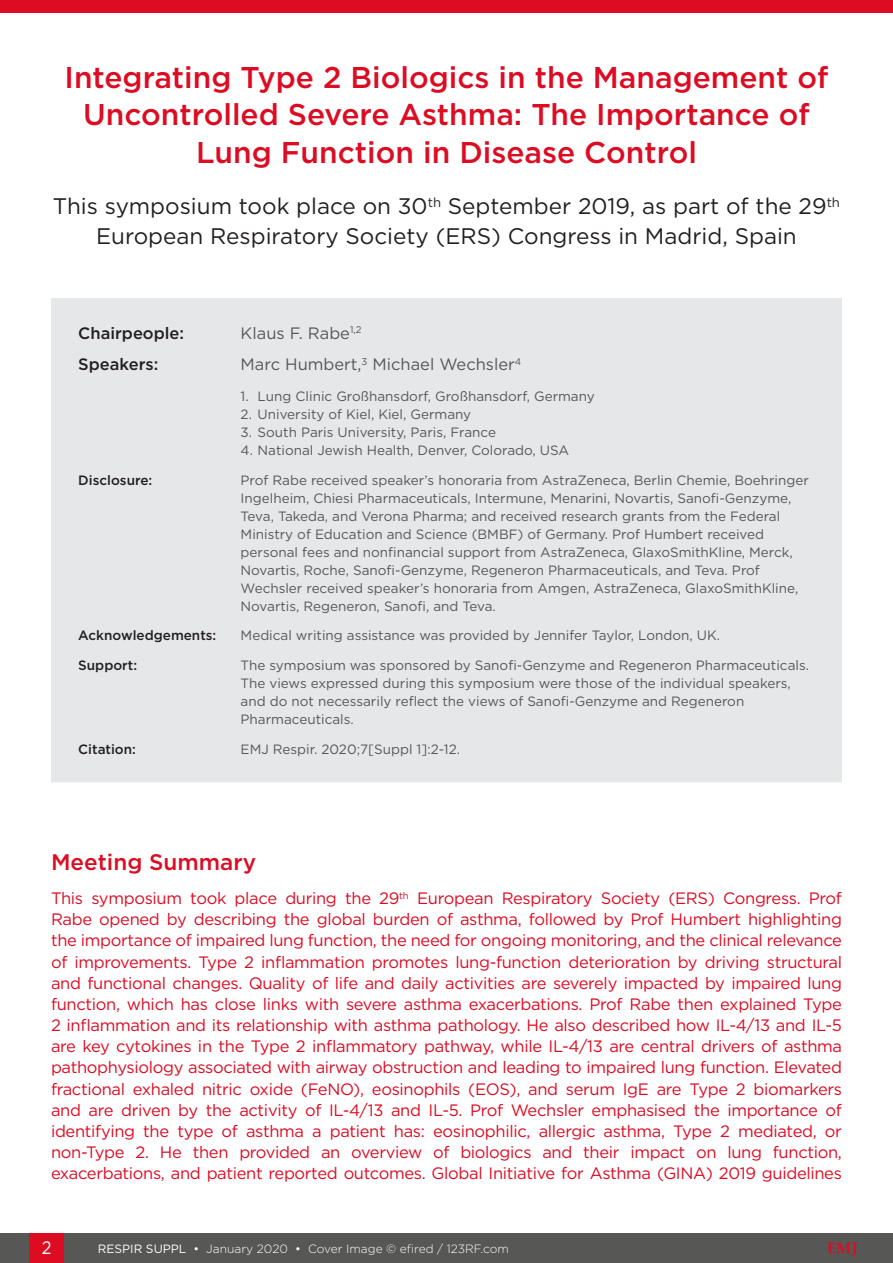
<style>
.page{position:relative;width:893px;height:1263px;background:#fff}
.page>*{position:absolute;margin:0;border:0;box-sizing:border-box;transform-origin:0 0}
.Symposium_Title{font:500 30px/37.5px "Gotham";color:#dc0c23;text-align:center}
.Symposium_Subtitle{font:22.5px/30px "Gotham";color:#231f20;text-align:center}
.Meeting_Summary_Head{font:500 22.5px "Gotham";color:#dc0c23}
.t1{font:18px "Gotham";color:#fff;scale:.9 1}
.Meeting_Summary_Body{font:16.5px/21.1px "Gotham";letter-spacing:-.02em;color:#dc0c23;text-align:justify}
.Symposium_Details__C{font:16.5px "Gotham";color:#575756}
.Symposium_Details__C-2{font:500 16.5px "Gotham";color:#231f20}
.t2{font:700 15px "Palatino Linotype";color:#dc0c23}
.Symposium_Details_Bo{font:13.5px/18px "Gotham";color:#575756}
.Symposium_Details_He{font:500 13.5px "Gotham";color:#231f20}
.t3{font:300 12px "Gotham";color:#fff}
.s1{font-weight:400}
</style>
<div class="page">
<div style="left:0;top:1233px;width:893px;height:30px;background:#575756"></div>
<div style="left:30px;top:1233px;width:34px;height:30px;background:#dc0c23"></div>
<div style="left:51px;top:298px;width:791px;height:484px;background:#e6e7e9"></div>
<div style="left:0;top:0;width:893px;height:13px;background:#dc0c23"></div>
<p class="Symposium_Title" style="left:65px;top:58px;width:765px">Integrating Type 2 Biologics in the Management of<br>Uncontrolled Severe Asthma: The Importance of<br>Lung Function in Disease Control</p>
<p class="Symposium_Subtitle" style="left:53px;top:191px;width:789px">This symposium took place on 30<sup>th</sup> September 2019, as part of the 29<sup>th<br></sup>European Respiratory Society (ERS) Congress in Madrid, Spain</p>
<p class="Symposium_Details__C-2" style="left:78px;top:322px;width:107px">Chairpeople:</p>
<p class="Symposium_Details__C" style="left:241px;top:322px;width:123px">Klaus F. Rabe<sup>1,2</sup></p>
<p class="Symposium_Details__C-2" style="left:78px;top:354px;width:82px">Speakers:</p>
<p class="Symposium_Details__C" style="left:241px;top:354px;width:282px">Marc Humbert,<sup>3</sup> Michael Wechsler<sup>4</sup></p>
<p class="Symposium_Details_Bo" style="left:241px;top:387px;width:356px">1. Lung Clinic Großhansdorf, Großhansdorf, Germany</p>
<p class="Symposium_Details_Bo" style="left:241px;top:405px;width:232px">2. University of Kiel, Kiel, Germany</p>
<p class="Symposium_Details_Bo" style="left:241px;top:423px;width:257px">3. South Paris University, Paris, France</p>
<p class="Symposium_Details_Bo" style="left:241px;top:441px;width:330px">4. National Jewish Health, Denver, Colorado, USA</p>
<p class="Symposium_Details_He" style="left:78px;top:471px;width:76px">Disclosure:</p>
<p class="Symposium_Details_Bo" style="left:241px;top:471px;width:570px">Prof Rabe received speaker’s honoraria from AstraZeneca, Berlin Chemie, Boehringer Ingelheim, Chiesi Pharmaceuticals, Intermune, Menarini, Novartis, Sanofi-Genzyme, Teva, Takeda, and Verona Pharma; and received research grants from the Federal Ministry of Education and Science (BMBF) of Germany. Prof Humbert received personal fees and nonfinancial support from AstraZeneca, GlaxoSmithKline, Merck, Novartis, Roche, Sanofi-Genzyme, Regeneron Pharmaceuticals, and Teva. Prof Wechsler received speaker’s honoraria from Amgen, AstraZeneca, GlaxoSmithKline, Novartis, Regeneron, Sanofi, and Teva.</p>
<p class="Symposium_Details_He" style="left:78px;top:627px;width:140px">Acknowledgements:</p>
<p class="Symposium_Details_Bo" style="left:241px;top:626px;width:481px">Medical writing assistance was provided by Jennifer Taylor, London, UK.</p>
<p class="Symposium_Details_He" style="left:78px;top:656px;width:60px">Support:</p>
<p class="Symposium_Details_Bo" style="left:241px;top:656px;width:570px">The symposium was sponsored by Sanofi-Genzyme and Regeneron Pharmaceuticals.<br>The views expressed during this symposium were those of the individual speakers, and do not necessarily reflect the views of Sanofi-Genzyme and Regeneron Pharmaceuticals.</p>
<p class="Symposium_Details_He" style="left:78px;top:740px;width:59px">Citation:</p>
<p class="Symposium_Details_Bo" style="left:241px;top:739px;width:221px">EMJ Respir. 2020;7[Suppl 1]:2-12.</p>
<p class="Meeting_Summary_Head" style="left:51px;top:847px;width:207px">Meeting Summary</p>
<p class="Meeting_Summary_Body" style="left:51px;top:887px;width:792px">This symposium took place during the 29<sup>th</sup> European Respiratory Society (ERS) Congress. Prof Rabe opened by describing the global burden of asthma, followed by Prof Humbert highlighting the importance of impaired lung function, the need for ongoing monitoring, and the clinical relevance of improvements. Type 2 inflammation promotes lung-function deterioration by driving structural and functional changes. Quality of life and daily activities are severely impacted by impaired lung function, which has close links with severe asthma exacerbations. Prof Rabe then explained Type 2 inflammation and its relationship with asthma pathology. He also described how IL-4/13 and IL-5 are key cytokines in the Type 2 inflammatory pathway, while IL-4/13 are central drivers of asthma pathophysiology associated with airway obstruction and leading to impaired lung function. Elevated fractional exhaled nitric oxide (FeNO), eosinophils (EOS), and serum IgE are Type 2 biomarkers and are driven by the activity of IL-4/13 and IL-5. Prof Wechsler emphasised the importance of identifying the type of asthma a patient has: eosinophilic, allergic asthma, Type 2 mediated, or non-Type 2. He then provided an overview of biologics and their impact on lung function, exacerbations, and patient reported outcomes. Global Initiative for Asthma (GINA) 2019 guidelines</p>
<p class="t1" style="left:42px;top:1236px;width:12px">2</p>
<p class="t3" style="left:98px;top:1241px;width:413px"><span class="s1">RESPIR SUPPL •</span> January 2020 <span class="s1">•</span> Cover Image © efired / 123RF.com</p>
<p class="t2" style="left:827px;top:1238px;width:32px">EMJ</p>
</div>
